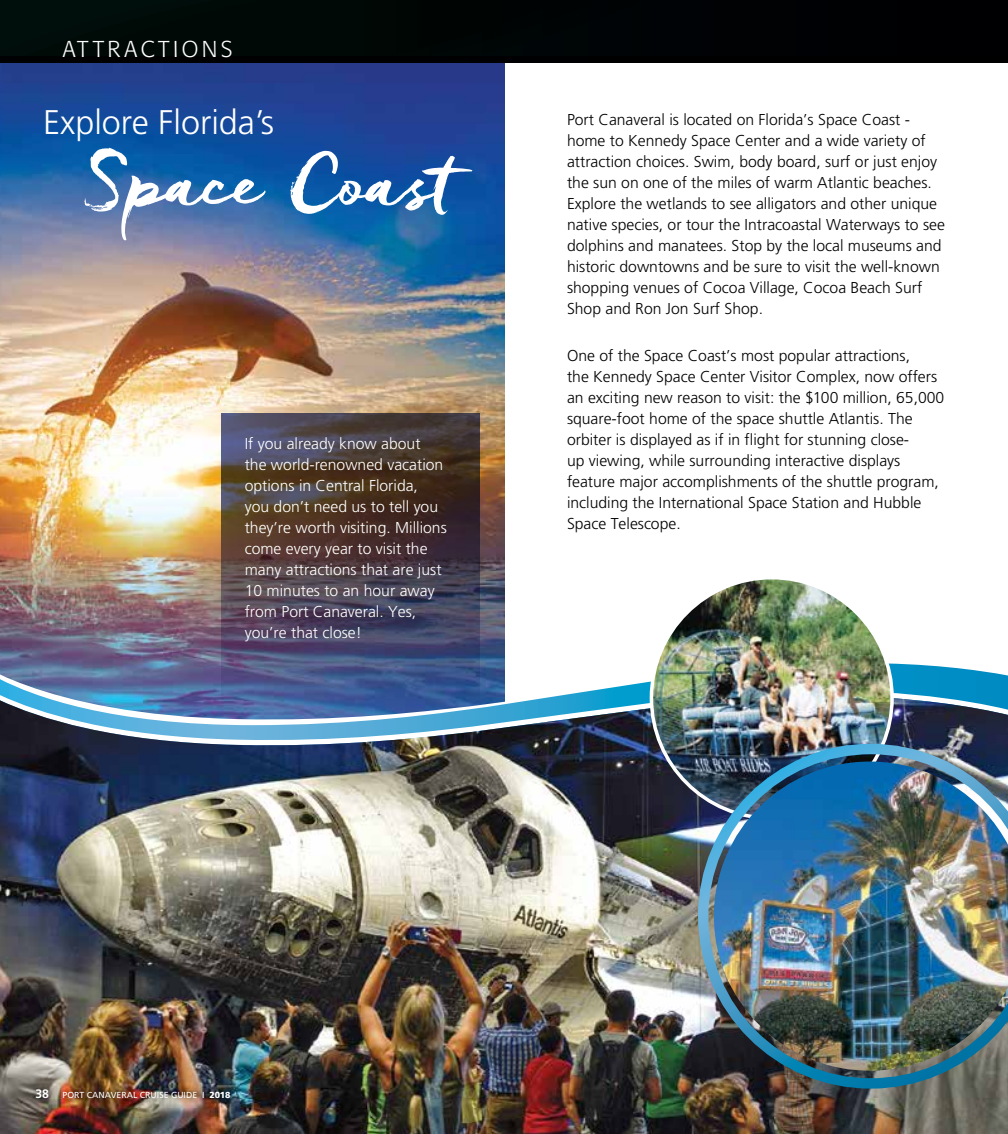
<style>
.page{position:relative;width:1008px;height:1134px;background:#fff}
.page>*{position:absolute;margin:0;border:0;box-sizing:border-box;transform-origin:0 0}
.t1{font:78.05px "Freeland";color:#fff}
.t2{font:300 34.12px "Frutiger";color:#fff}
.t3{font:300 22.75px "Formata BQ";letter-spacing:.15em;color:#fff}
.t4{font:300 15.75px/21px "Frutiger";color:#000}
.t5{font:300 15.75px/21px "Frutiger";color:#fff}
.t6{font:8.75px "Frutiger";color:#fff}
.s1{font-weight:700;font-size:12.25px}
.s2{font-weight:900}
</style>
<div class="page">
<img style="left:0;top:63px;width:504px;height:593px">
<img style="left:0;top:656px;width:1008px;height:468px">
<img style="left:0;top:744px;width:662px;height:5px">
<img style="left:0;top:663px;width:1008px;height:81px">
<img style="left:29px;top:1083px;width:208px;height:22px">
<img style="left:651px;top:578px;width:241px;height:240px;border-radius:120px">
<img style="left:698px;top:744px;width:310px;height:345px">
<svg style="left:0;top:0;width:79px;height:63px"></svg>
<div style="left:79px;top:0;width:929px;height:63px;background:#000404"></div>
<img style="left:222px;top:413px;width:258px;height:295px">
<h3 class="t3" style="left:63px;top:35px;width:171px">ATTRACTIONS</h3>
<h2 class="t2" style="left:43px;top:103px;width:232px">Explore Florida’s</h2>
<h1 class="t1" style="left:87px;top:131px;width:372px">Space Coast</h1>
<p class="t5" style="left:245px;top:433px;width:204px">If you already know about<br>the world-renowned vacation options in Central Florida,<br>you don’t need us to tell you they’re worth visiting. Millions come every year to visit the many attractions that are just<br>10 minutes to an hour away from Port Canaveral. Yes, you’re that close!</p>
<p class="t4" style="left:567px;top:110px;width:379px">Port Canaveral is located on Florida’s Space Coast - home to Kennedy Space Center and a wide variety of attraction choices. Swim, body board, surf or just enjoy the sun on one of the miles of warm Atlantic beaches.<br>Explore the wetlands to see alligators and other unique native species, or tour the Intracoastal Waterways to see dolphins and manatees. Stop by the local museums and historic downtowns and be sure to visit the well-known shopping venues of Cocoa Village, Cocoa Beach Surf Shop and Ron Jon Surf Shop.</p>
<p class="t4" style="left:567px;top:346px;width:379px">One of the Space Coast’s most popular attractions,<br>the Kennedy Space Center Visitor Complex, now offers an exciting new reason to visit: the $100 million, 65,000 square-foot home of the space shuttle Atlantis. The orbiter is displayed as if in flight for stunning close-<br>up viewing, while surrounding interactive displays feature major accomplishments of the shuttle program, including the International Space Station and Hubble Space Telescope.</p>
<p class="t6" style="left:35px;top:1090px;width:197px"><span class="s1">38</span> PORT CANAVERAL CRUISE GUIDE I <span class="s2">2018</span></p>
</div>
